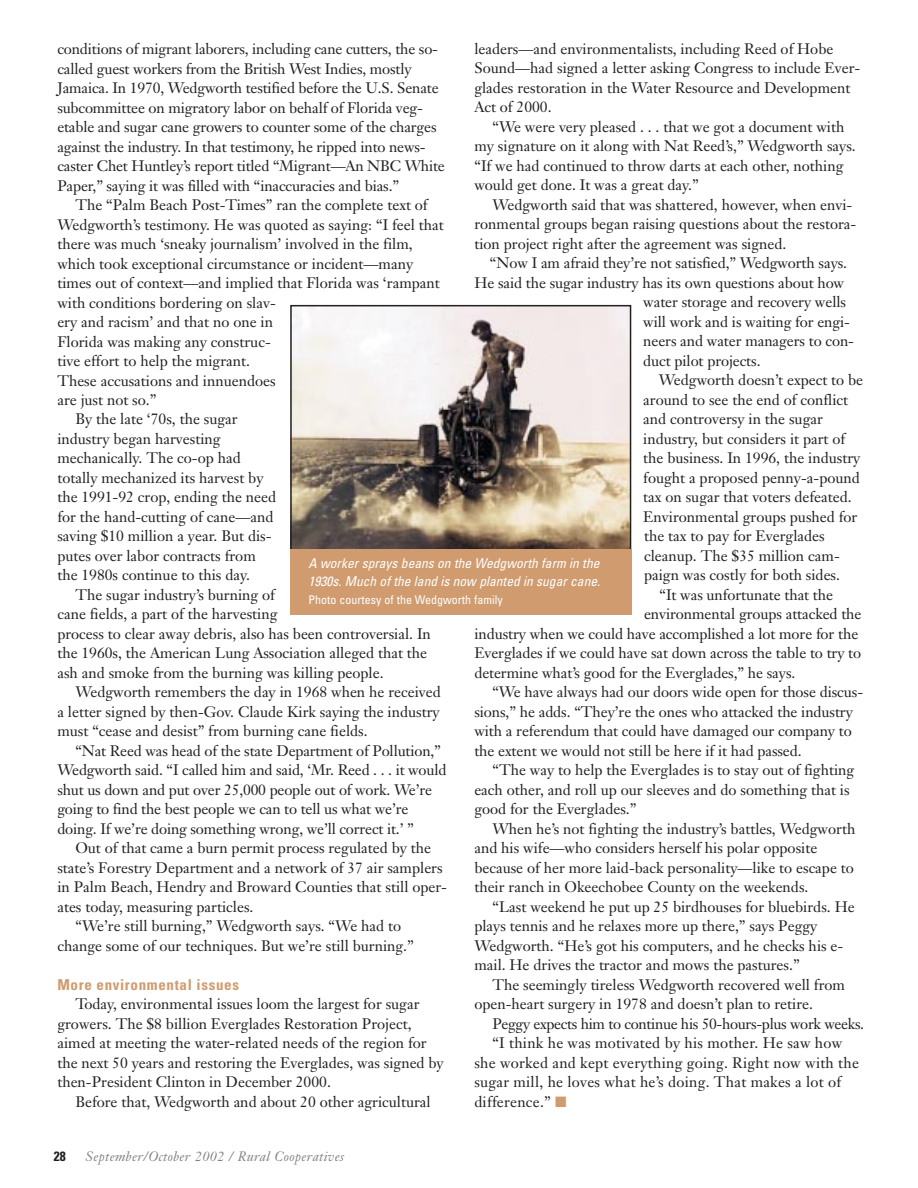
<style>
.page{position:relative;width:918px;height:1188px;background:#fff}
.page>*{position:absolute;margin:0;border:0;box-sizing:border-box;transform-origin:0 0}
.t1{font:15px/19.5px "Janson Text";color:#231f1f}
.t2{font:15px "Janson Text";letter-spacing:-.02em;color:#231f1f}
.t3{font:700 condensed 15px "Univers";letter-spacing:.045em;color:#d09b6e}
.t4{font:italic condensed 13.5px/18px "Univers";color:#fff}
.t5{font:italic 13.5px "Janson Text";letter-spacing:.025em;color:#808284}
.t6{font:700 condensed 13.5px "Univers";color:#231f1f}
.t7{font:condensed 12px "Univers";color:#fff}
.s1{color:#d09b6e}
</style>
<div class="page">
<img style="left:293px;top:308px;width:335px;height:242px">
<div style="left:290px;top:305px;width:341px;height:250px;border:2px solid #231f1f"></div>
<div style="left:290px;top:550px;width:342px;height:65px;background:#d09b6e"></div>
<p class="t1" style="left:474px;top:41px;width:388px">leaders—and environmentalists, including Reed of Hobe Sound—had signed a letter asking Congress to include Ever&shy;glades restoration in the Water Resource and Development Act of 2000.</p>
<p class="t1" style="left:474px;top:119px;width:383px;text-indent:18px">“We were very pleased . . . that we got a document with my signature on it along with Nat Reed’s,” Wedgworth says. “If we had continued to throw darts at each other, nothing would get done. It was a great day.”</p>
<p class="t1" style="left:474px;top:197px;width:384px;text-indent:18px">Wedgworth said that was shattered, however, when envi&shy;ronmental groups began raising questions about the restora&shy;tion project right after the agreement was signed.</p>
<p class="t1" style="left:490px;top:255px;width:359px">“Now I am afraid they’re not satisfied,” Wedgworth says.</p>
<p class="t1" style="left:474px;top:275px;width:371px">He said the sugar industry has its own questions about how</p>
<p class="t1" style="left:643px;top:294px;width:204px">water storage and recovery wells</p>
<p class="t1" style="left:643px;top:314px;width:208px">will work and is waiting for engi-</p>
<p class="t1" style="left:643px;top:333px;width:212px">neers and water managers to con-</p>
<p class="t1" style="left:643px;top:353px;width:119px">duct pilot projects.</p>
<p class="t1" style="left:659px;top:372px;width:206px">Wedgworth doesn’t expect to be</p>
<p class="t1" style="left:643px;top:392px;width:206px">around to see the end of conflict</p>
<p class="t1" style="left:643px;top:411px;width:181px">and controversy in the sugar</p>
<p class="t1" style="left:643px;top:431px;width:203px">industry, but considers it part of</p>
<p class="t1" style="left:643px;top:450px;width:219px">the business. In 1996, the industry</p>
<p class="t1" style="left:643px;top:470px;width:218px">fought a proposed penny-a-pound</p>
<p class="t1" style="left:643px;top:489px;width:210px">tax on sugar that voters defeated.</p>
<p class="t1" style="left:643px;top:509px;width:216px">Environmental groups pushed for</p>
<p class="t1" style="left:644px;top:528px;width:182px">the tax to pay for Everglades</p>
<p class="t1" style="left:644px;top:548px;width:197px">cleanup. The $35 million cam-</p>
<p class="t1" style="left:644px;top:567px;width:197px">paign was costly for both sides.</p>
<p class="t1" style="left:660px;top:587px;width:175px">“It was unfortunate that the</p>
<p class="t1" style="left:644px;top:606px;width:219px">environmental groups attacked the</p>
<p class="t1" style="left:474px;top:626px;width:385px">industry when we could have accomplished a lot more for the</p>
<p class="t1" style="left:474px;top:645px;width:388px">Everglades if we could have sat down across the table to try to</p>
<p class="t1" style="left:474px;top:665px;width:322px">determine what’s good for the Everglades,” he says.</p>
<p class="t1" style="left:492px;top:684px;width:372px">“We have always had our doors wide open for those discus-</p>
<p class="t1" style="left:474px;top:704px;width:380px">sions,” he adds. “They’re the ones who attacked the industry</p>
<p class="t1" style="left:474px;top:723px;width:379px">with a referendum that could have damaged our company to</p>
<p class="t1" style="left:474px;top:743px;width:329px">the extent we would not still be here if it had passed.</p>
<p class="t1" style="left:492px;top:762px;width:364px">“The way to help the Everglades is to stay out of fighting</p>
<p class="t1" style="left:474px;top:782px;width:377px">each other, and roll up our sleeves and do something that is</p>
<p class="t1" style="left:474px;top:801px;width:164px">good for the Everglades.”</p>
<p class="t1" style="left:492px;top:821px;width:364px">When he’s not fighting the industry’s battles, Wedgworth</p>
<p class="t1" style="left:474px;top:840px;width:344px">and his wife—who considers herself his polar opposite</p>
<p class="t1" style="left:474px;top:860px;width:381px">because of her more laid-back personality—like to escape to</p>
<p class="t1" style="left:474px;top:879px;width:336px">their ranch in Okeechobee County on the weekends.</p>
<p class="t1" style="left:492px;top:899px;width:364px">“Last weekend he put up 25 birdhouses for bluebirds. He</p>
<p class="t1" style="left:474px;top:918px;width:345px">plays tennis and he relaxes more up there,” says Peggy</p>
<p class="t1" style="left:474px;top:938px;width:371px">Wedgworth. “He’s got his computers, and he checks his e-</p>
<p class="t1" style="left:474px;top:957px;width:327px">mail. He drives the tractor and mows the pastures.”</p>
<p class="t1" style="left:492px;top:977px;width:354px">The seemingly tireless Wedgworth recovered well from</p>
<p class="t1" style="left:474px;top:996px;width:340px">open-heart surgery in 1978 and doesn’t plan to retire.</p>
<p class="t2" style="left:492px;top:1018px;width:373px">Peggy expects him to continue his 50-hours-plus work weeks.</p>
<p class="t1" style="left:492px;top:1035px;width:352px">“I think he was motivated by his mother. He saw how</p>
<p class="t1" style="left:474px;top:1055px;width:386px">she worked and kept everything going. Right now with the</p>
<p class="t1" style="left:474px;top:1074px;width:368px">sugar mill, he loves what he’s doing. That makes a lot of</p>
<p class="t1" style="left:474px;top:1094px;width:94px">difference.” <span class="s1">■</span></p>
<p class="t1" style="left:57px;top:41px;width:389px">conditions of migrant laborers, including cane cutters, the so&shy;called guest workers from the British West Indies, mostly Jamaica. In 1970, Wedgworth testified before the U.S. Senate subcommittee on migratory labor on behalf of Florida veg&shy;etable and sugar cane growers to counter some of the charges against the industry. In that testimony, he ripped into news&shy;caster Chet Huntley’s report titled “Migrant—An NBC White Paper,” saying it was filled with “inaccuracies and bias.”</p>
<p class="t1" style="left:75px;top:197px;width:354px">The “Palm Beach Post-Times” ran the complete text of</p>
<p class="t1" style="left:57px;top:216px;width:388px">Wedgworth’s testimony. He was quoted as saying: “I feel that</p>
<p class="t1" style="left:57px;top:236px;width:357px">there was much ‘sneaky journalism’ involved in the film,</p>
<p class="t1" style="left:57px;top:255px;width:357px">which took exceptional circumstance or incident—many</p>
<p class="t1" style="left:57px;top:275px;width:384px">times out of context—and implied that Florida was ‘rampant</p>
<p class="t1" style="left:57px;top:294px;width:220px">with conditions bordering on slav-</p>
<p class="t1" style="left:57px;top:314px;width:217px">ery and racism’ and that no one in</p>
<p class="t1" style="left:57px;top:333px;width:215px">Florida was making any construc-</p>
<p class="t1" style="left:57px;top:353px;width:194px">tive effort to help the migrant.</p>
<p class="t1" style="left:57px;top:372px;width:220px">These accusations and innuendoes</p>
<p class="t1" style="left:57px;top:392px;width:101px">are just not so.”</p>
<p class="t1" style="left:75px;top:411px;width:164px">By the late ‘70s, the sugar</p>
<p class="t1" style="left:57px;top:431px;width:165px">industry began harvesting</p>
<p class="t1" style="left:57px;top:450px;width:185px">mechanically. The co-op had</p>
<p class="t1" style="left:57px;top:470px;width:208px">totally mechanized its harvest by</p>
<p class="t1" style="left:57px;top:489px;width:220px">the 1991-92 crop, ending the need</p>
<p class="t1" style="left:57px;top:509px;width:218px">for the hand-cutting of cane—and</p>
<p class="t1" style="left:57px;top:528px;width:216px">saving $10 million a year. But dis-</p>
<p class="t1" style="left:57px;top:548px;width:200px">putes over labor contracts from</p>
<p class="t1" style="left:57px;top:567px;width:194px">the 1980s continue to this day.</p>
<p class="t1" style="left:75px;top:587px;width:201px">The sugar industry’s burning of</p>
<p class="t1" style="left:57px;top:606px;width:222px">cane fields, a part of the harvesting</p>
<p class="t1" style="left:57px;top:626px;width:375px">process to clear away debris, also has been controversial. In</p>
<p class="t1" style="left:57px;top:645px;width:371px">the 1960s, the American Lung Association alleged that the</p>
<p class="t1" style="left:57px;top:665px;width:328px">ash and smoke from the burning was killing people.</p>
<p class="t1" style="left:75px;top:684px;width:367px">Wedgworth remembers the day in 1968 when he received</p>
<p class="t1" style="left:57px;top:704px;width:384px">a letter signed by then-Gov. Claude Kirk saying the industry</p>
<p class="t1" style="left:57px;top:723px;width:312px">must “cease and desist” from burning cane fields.</p>
<p class="t1" style="left:75px;top:743px;width:367px">“Nat Reed was head of the state Department of Pollution,”</p>
<p class="t1" style="left:57px;top:762px;width:391px">Wedgworth said. “I called him and said, ‘Mr. Reed . . . it would</p>
<p class="t1" style="left:57px;top:782px;width:376px">shut us down and put over 25,000 people out of work. We’re</p>
<p class="t1" style="left:57px;top:801px;width:352px">going to find the best people we can to tell us what we’re</p>
<p class="t1" style="left:57px;top:821px;width:358px">doing. If we’re doing something wrong, we’ll correct it.’ ”</p>
<p class="t1" style="left:75px;top:840px;width:357px">Out of that came a burn permit process regulated by the</p>
<p class="t1" style="left:57px;top:860px;width:387px">state’s Forestry Department and a network of 37 air samplers</p>
<p class="t1" style="left:57px;top:879px;width:391px">in Palm Beach, Hendry and Broward Counties that still oper-</p>
<p class="t1" style="left:57px;top:899px;width:198px">ates today, measuring particles.</p>
<p class="t1" style="left:75px;top:918px;width:327px">“We’re still burning,” Wedgworth says. “We had to</p>
<p class="t1" style="left:57px;top:938px;width:358px">change some of our techniques. But we’re still burning.”</p>
<p class="t3" style="left:57px;top:979px;width:183px">More environmental issues</p>
<p class="t1" style="left:57px;top:996px;width:388px;text-indent:18px">Today, environmental issues loom the largest for sugar growers. The $8 billion Everglades Restoration Project, aimed at meeting the water-related needs of the region for the next 50 years and restoring the Everglades, was signed by then-President Clinton in December 2000.</p>
<p class="t1" style="left:75px;top:1094px;width:357px">Before that, Wedgworth and about 20 other agricultural</p>
<p class="t4" style="left:309px;top:556px;width:293px">A worker sprays beans on the Wedgworth farm in the<br>1930s. Much of the land is now planted in sugar cane.</p>
<p class="t7" style="left:309px;top:595px;width:196px">Photo courtesy of the Wedgworth family</p>
<p class="t6" style="left:54px;top:1151px;width:13px">28</p>
<p class="t5" style="left:86px;top:1151px;width:260px">September/October 2002 / Rural Cooperatives</p>
</div>
